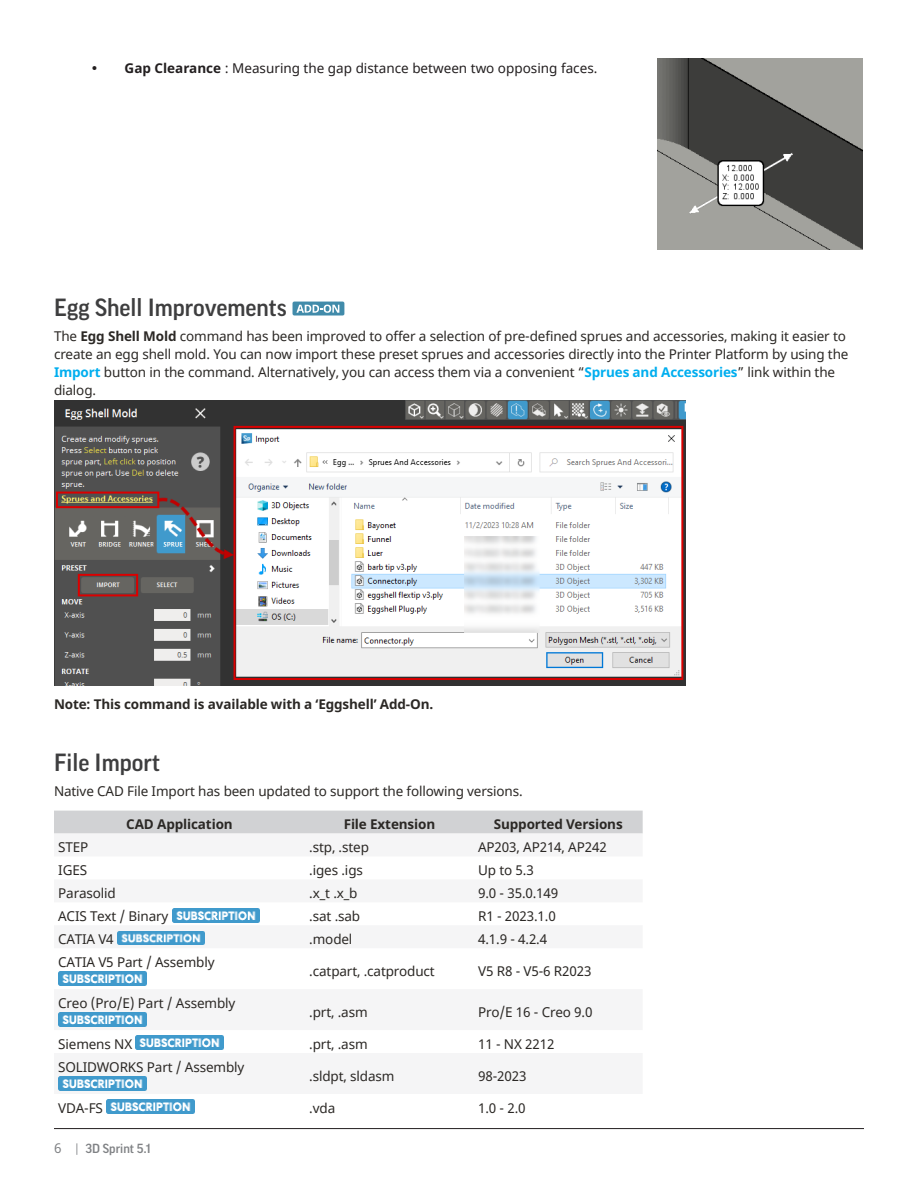
<style>
.page{position:relative;width:918px;height:1188px;background:#fff}
.page>*{position:absolute;margin:0;border:0;box-sizing:border-box;transform-origin:0 0}
.Heading_4{font:500 24px "Good Pro";color:#3e3e3f}
.t1{font:13.5px/18px "Noto Sans";letter-spacing:-.01em;color:#2b2825}
.Note{font:700 13.5px "Noto Sans";letter-spacing:-.01em;color:#2b2825}
.t2{font:13.5px "Noto Sans";color:#231f20}
.t3{font:13.5px "Noto Sans";color:#808285}
.t4{font:500 12.75px "Good Pro";color:#808285}
.s1{font-weight:700}
.s2{font-weight:700;color:#00aeef}
</style>
<div class="page">
<hr style="left:54px;top:1128px;width:810px;height:1px;background:#231f20">
<svg style="left:77px;top:1143px;width:1px;height:12px"></svg>
<img style="left:657px;top:58px;width:205px;height:192px">
<div style="left:293px;top:302px;width:52px;height:14px;background:#418baa;border-radius:2px"></div>
<svg style="left:296px;top:305px;width:43px;height:8px"></svg>
<img style="left:54px;top:400px;width:631px;height:286px">
<div style="left:54px;top:811px;width:589px;height:23px;background:#d1d2d4"></div>
<img style="left:172px;top:908px;width:88px;height:14px">
<img style="left:117px;top:931px;width:88px;height:14px">
<img style="left:59px;top:972px;width:87px;height:14px">
<img style="left:59px;top:1013px;width:87px;height:14px">
<img style="left:136px;top:1036px;width:87px;height:14px">
<img style="left:59px;top:1077px;width:87px;height:14px">
<img style="left:107px;top:1100px;width:87px;height:14px">
<p class="t2" style="left:125px;top:59px;width:474px"><span class="s1">Gap Clearance</span> : Measuring the gap distance between two opposing faces.</p>
<p class="Heading_4" style="left:54px;top:294px;width:234px">Egg Shell Improvements</p>
<p class="t1" style="left:54px;top:327px;width:796px">The <span class="s1">Egg Shell Mold</span> command has been improved to offer a selection of pre-defined sprues and accessories, making it easier to create an egg shell mold. You can now import these preset sprues and accessories directly into the Printer Platform by using the <span class="s2">Import</span> button in the command. Alternatively, you can access them via a convenient “<span class="s2">Sprues and Accessories</span>” link within the dialog.</p>
<p class="Note" style="left:54px;top:695px;width:381px">Note: This command is available with a ‘Eggshell’ Add-On.</p>
<p class="Heading_4" style="left:54px;top:749px;width:108px">File Import</p>
<p class="t1" style="left:54px;top:783px;width:470px">Native CAD File Import has been updated to support the following versions.</p>
<p class="Note" style="left:126px;top:815px;width:108px">CAD Application</p>
<p class="Note" style="left:344px;top:815px;width:93px">File Extension</p>
<p class="Note" style="left:494px;top:815px;width:130px">Supported Versions</p>
<p class="t1" style="left:58px;top:839px;width:32px">STEP</p>
<p class="t1" style="left:309px;top:839px;width:61px">.stp, .step</p>
<p class="t1" style="left:478px;top:839px;width:130px">AP203, AP214, AP242</p>
<p class="t1" style="left:58px;top:862px;width:30px">IGES</p>
<p class="t1" style="left:309px;top:862px;width:55px">.iges .igs</p>
<p class="t1" style="left:478px;top:862px;width:57px">Up to 5.3</p>
<p class="t1" style="left:58px;top:885px;width:59px">Parasolid</p>
<p class="t1" style="left:309px;top:885px;width:50px">.x_t .x_b</p>
<p class="t1" style="left:478px;top:885px;width:82px">9.0 - 35.0.149</p>
<p class="t1" style="left:58px;top:908px;width:112px">ACIS Text / Binary</p>
<p class="t1" style="left:309px;top:908px;width:52px">.sat .sab</p>
<p class="t1" style="left:478px;top:908px;width:79px">R1 - 2023.1.0</p>
<p class="t1" style="left:58px;top:931px;width:57px">CATIA V4</p>
<p class="t1" style="left:309px;top:931px;width:45px">.model</p>
<p class="t1" style="left:478px;top:931px;width:71px">4.1.9 - 4.2.4</p>
<p class="t1" style="left:58px;top:953px;width:158px">CATIA V5 Part / Assembly</p>
<p class="t1" style="left:309px;top:962px;width:127px">.catpart, .catproduct</p>
<p class="t1" style="left:478px;top:962px;width:115px">V5 R8 - V5-6 R2023</p>
<p class="t1" style="left:58px;top:994px;width:179px">Creo (Pro/E) Part / Assembly</p>
<p class="t1" style="left:309px;top:1003px;width:60px">.prt, .asm</p>
<p class="t1" style="left:478px;top:1003px;width:116px">Pro/E 16 - Creo 9.0</p>
<p class="t1" style="left:58px;top:1035px;width:76px">Siemens NX</p>
<p class="t1" style="left:309px;top:1035px;width:60px">.prt, .asm</p>
<p class="t1" style="left:478px;top:1035px;width:78px">11 - NX 2212</p>
<p class="t1" style="left:58px;top:1058px;width:188px">SOLIDWORKS Part / Assembly</p>
<p class="t1" style="left:309px;top:1067px;width:87px">.sldpt, sldasm</p>
<p class="t1" style="left:478px;top:1067px;width:50px">98-2023</p>
<p class="t1" style="left:58px;top:1099px;width:46px">VDA-FS</p>
<p class="t1" style="left:309px;top:1099px;width:27px">.vda</p>
<p class="t1" style="left:478px;top:1099px;width:49px">1.0 - 2.0</p>
<p class="t3" style="left:54px;top:1139px;width:9px">6</p>
<p class="t4" style="left:86px;top:1142px;width:67px">3D Sprint 5.1</p>
</div>
